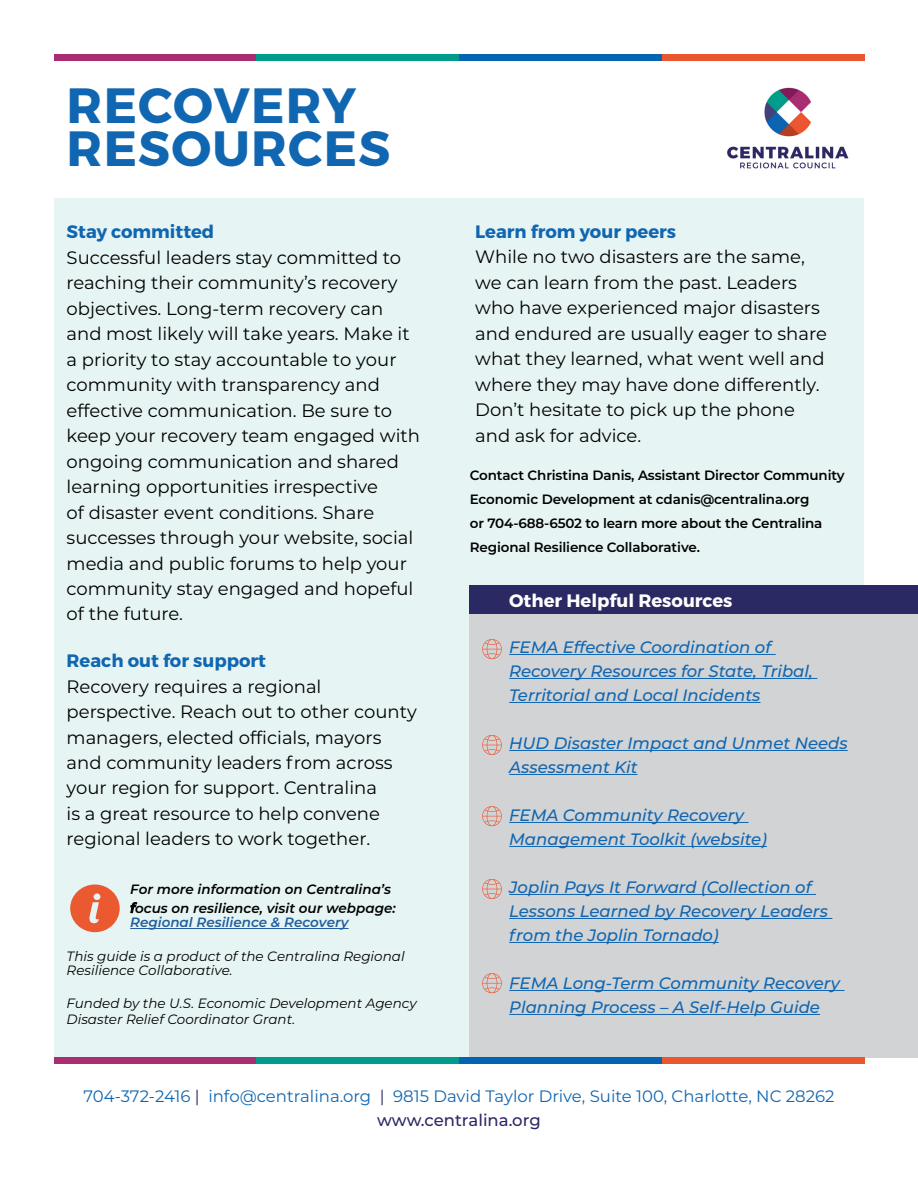
<style>
.page{position:relative;width:918px;height:1188px;background:#fff}
.page>*{position:absolute;margin:0;border:0;box-sizing:border-box;transform-origin:0 0}
.t1{font:700 49.5px/43.5px "Montserrat";letter-spacing:.025em;color:#1066b1}
.t2{font:18px/25.5px "Montserrat";color:#000}
.t3{font:700 18px "Montserrat";color:#1066b1}
.t4{font:700 18px "Montserrat";color:#fff}
.t5{font:italic 500 16.5px/24px "Montserrat";color:#1066b1}
.t6{font:16.5px/24px "Montserrat";color:#1066b1;text-align:center}
.t7{font:600 13.5px/24px "Montserrat";letter-spacing:-.01em;color:#000}
.t8{font:italic 13.5px/14px "Montserrat";color:#000}
.t9{font:italic 600 13.5px/18.5px "Montserrat";color:#000}
.t10{font:italic 600 13.5px "Montserrat";color:#215e9e}
.s1{color:#2b2963}
.s2{font-weight:500;color:#2b2963}
</style>
<div class="page">
<div style="left:55px;top:198px;width:809px;height:866px;background:#e6f5f3"></div>
<div style="left:470px;top:590px;width:448px;height:468px;background:#d1d3d5"></div>
<div style="left:54px;top:54px;width:202px;height:6px;background:#a92d70"></div>
<div style="left:256px;top:54px;width:203px;height:6px;background:#009b89"></div>
<div style="left:459px;top:54px;width:203px;height:6px;background:#0464b1"></div>
<div style="left:662px;top:54px;width:203px;height:6px;background:#e95731"></div>
<div style="left:470px;top:585px;width:448px;height:29px;background:#2b2963"></div>
<hr style="left:130px;top:928px;width:219px;height:1px;background:#215e9e">
<svg style="left:482px;top:973px;width:20px;height:20px"></svg>
<svg style="left:482px;top:879px;width:20px;height:20px"></svg>
<svg style="left:482px;top:806px;width:20px;height:20px"></svg>
<svg style="left:482px;top:735px;width:20px;height:20px"></svg>
<svg style="left:482px;top:639px;width:20px;height:20px"></svg>
<hr style="left:509px;top:654px;width:267px;height:1px;background:#1066b1">
<hr style="left:509px;top:678px;width:308px;height:1px;background:#1066b1">
<hr style="left:509px;top:702px;width:252px;height:1px;background:#1066b1">
<hr style="left:509px;top:750px;width:339px;height:1px;background:#1066b1">
<hr style="left:509px;top:774px;width:129px;height:1px;background:#1066b1">
<hr style="left:509px;top:822px;width:240px;height:1px;background:#1066b1">
<hr style="left:509px;top:846px;width:258px;height:1px;background:#1066b1">
<hr style="left:509px;top:894px;width:307px;height:1px;background:#1066b1">
<hr style="left:509px;top:918px;width:323px;height:1px;background:#1066b1">
<hr style="left:509px;top:942px;width:210px;height:1px;background:#1066b1">
<hr style="left:509px;top:990px;width:336px;height:1px;background:#1066b1">
<hr style="left:509px;top:1014px;width:311px;height:1px;background:#1066b1">
<svg style="left:70px;top:885px;width:50px;height:47px"></svg>
<div style="left:54px;top:1058px;width:202px;height:6px;background:#a92d70"></div>
<div style="left:256px;top:1058px;width:203px;height:6px;background:#009b89"></div>
<div style="left:459px;top:1058px;width:203px;height:6px;background:#0464b1"></div>
<div style="left:662px;top:1058px;width:203px;height:6px;background:#e95731"></div>
<img style="left:727px;top:87px;width:122px;height:82px">
<h1 class="t1" style="left:67px;top:84px;width:325px">RECOVERY<br>RESOURCES</h1>
<p class="t3" style="left:67px;top:220px;width:149px">Stay committed</p>
<p class="t2" style="left:67px;top:244px;width:355px">Successful leaders stay committed to reaching their community’s recovery objectives. Long-term recovery can and most likely will take years. Make it a priority to stay accountable to your community with transparency and effective communication. Be sure to keep your recovery team engaged with ongoing communication and shared learning opportunities irrespective<br>of disaster event conditions. Share successes through your website, social media and public forums to help your community stay engaged and hopeful of the future.</p>
<p class="t3" style="left:67px;top:649px;width:201px">Reach out for support</p>
<p class="t2" style="left:67px;top:673px;width:352px">Recovery requires a regional perspective. Reach out to other county managers, elected officials, mayors and community leaders from across your region for support. Centralina<br>is a great resource to help convene regional leaders to work together.</p>
<p class="t9" style="left:130px;top:880px;width:267px">For more information on Centralina’s focus on resilience, visit our webpage:</p>
<p class="t10" style="left:130px;top:912px;width:220px">Regional Resilience &amp; Recovery</p>
<p class="t8" style="left:67px;top:949px;width:340px">This guide is a product of the Centralina Regional<br>Resilience Collaborative.</p>
<p class="t8" style="left:67px;top:994px;width:352px;line-height:16.2px">Funded by the U.S. Economic Development Agency<br>Disaster Relief Coordinator Grant.</p>
<p class="t3" style="left:475px;top:220px;width:202px">Learn from your peers</p>
<p class="t2" style="left:475px;top:244px;width:353px">While no two disasters are the same, we can learn from the past. Leaders who have experienced major disasters and endured are usually eager to share what they learned, what went well and where they may have done differently.<br>Don’t hesitate to pick up the phone and ask for advice.</p>
<p class="t7" style="left:470px;top:462px;width:376px">Contact Christina Danis, Assistant Director Community Economic Development at cdanis@centralina.org<br>or 704-688-6502 to learn more about the Centralina Regional Resilience Collaborative.</p>
<p class="t4" style="left:509px;top:590px;width:225px">Other Helpful Resources</p>
<p class="t5" style="left:509px;top:634px;width:305px">FEMA Effective Coordination of<br>Recovery Resources for State, Tribal,<br>Territorial and Local Incidents</p>
<p class="t5" style="left:509px;top:730px;width:340px">HUD Disaster Impact and Unmet Needs<br>Assessment Kit</p>
<p class="t5" style="left:509px;top:802px;width:259px">FEMA Community Recovery<br>Management Toolkit (website)</p>
<p class="t5" style="left:509px;top:874px;width:320px">Joplin Pays It Forward (Collection of<br>Lessons Learned by Recovery Leaders from the Joplin Tornado)</p>
<p class="t5" style="left:509px;top:970px;width:332px">FEMA Long-Term Community Recovery<br>Planning Process – A Self-Help Guide</p>
<p class="t6" style="left:84px;top:1084px;width:752px">704-372-2416 <span class="s1">|</span> info@centralina.org <span class="s1">|</span> 9815 David Taylor Drive, Suite 100, Charlotte, NC 28262 <span class="s2">www.centralina.org</span></p>
</div>
